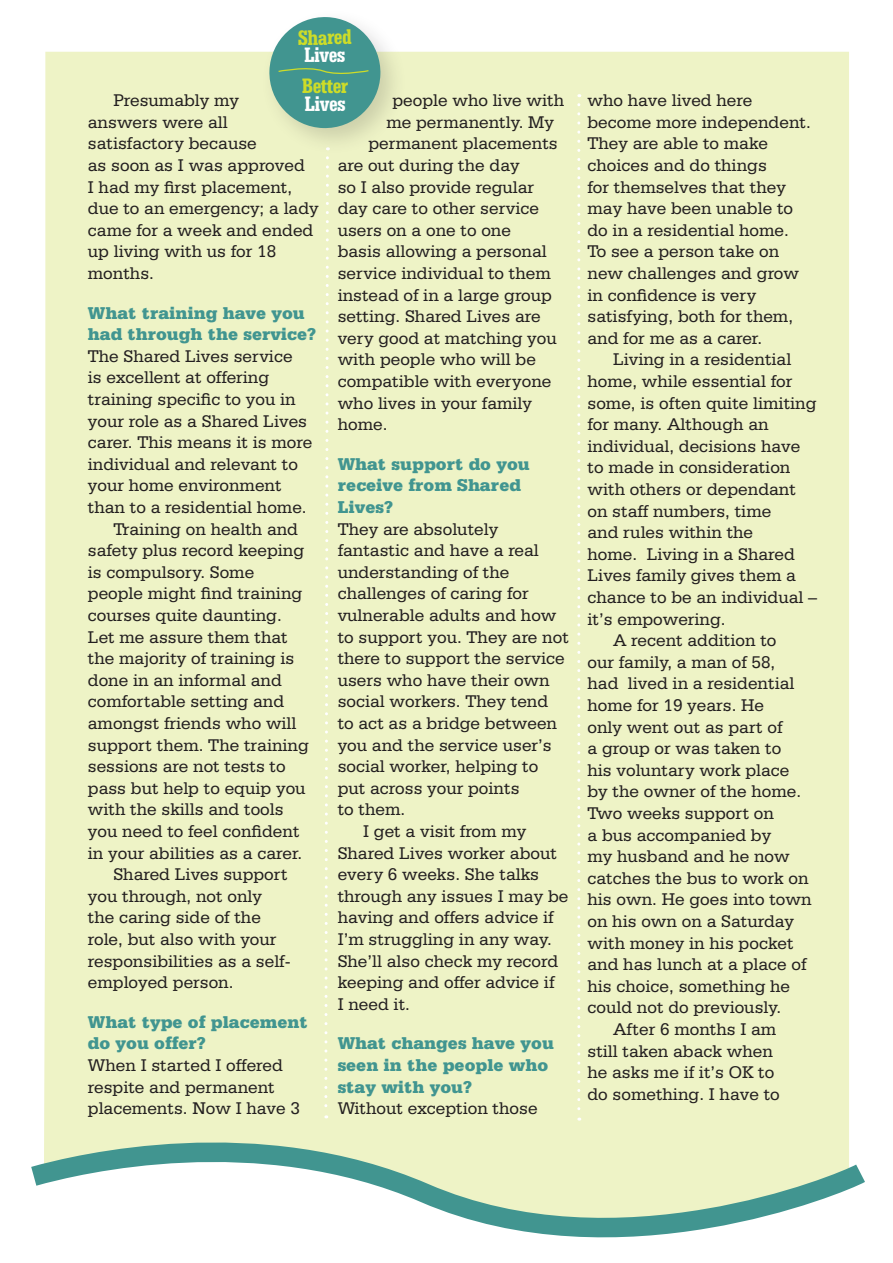
<style>
.page{position:relative;width:893px;height:1263px;background:#fff}
.page>*{position:absolute;margin:0;border:0;box-sizing:border-box;transform-origin:0 0}
.t1{font:700 condensed 22.05px/17.4px "Serifa BT";color:#cddc28}
.t2{font:700 condensed 22.05px "Serifa BT";color:#fff}
.ecxmsonormal{font:18px/21.6px "Serifa BT";color:#231f20}
.ecxmsonormal-2{font:900 18px/21.6px "Serifa BT";color:#419590}
.s1{color:#fff}
</style>
<div class="page">
<div style="left:44px;top:52px;width:805px;height:1069px;background:#eef3c6"></div>
<svg style="left:323px;top:156px;width:7px;height:962px;background:#eff4cc"></svg>
<svg style="left:577px;top:105px;width:3px;height:1015px"></svg>
<div style="left:260px;top:8px;width:148px;height:148px;background:#231f20;opacity:.17"></div>
<svg style="left:268px;top:16px;width:113px;height:113px;background:#6baba0"></svg>
<svg style="left:31px;top:1121px;width:834px;height:117px"></svg>
<p class="t1" style="left:297px;top:28px;width:56px;rotate:-1deg">Shared<br><span class="s1">Lives</span></p>
<p class="t1" style="left:301px;top:77px;width:48px;rotate:-1deg">Better</p>
<p class="t2" style="left:304px;top:91px;width:43px;rotate:-1deg">Lives</p>
<p class="ecxmsonormal" style="left:88px;top:89px;width:232px;text-indent:26px">Presumably my<br>answers were all satisfactory because<br>as soon as I was approved<br>I had my first placement, due to an emergency; a lady came for a week and ended up living with us for 18 months.</p>
<p class="ecxmsonormal-2" style="left:88px;top:301px;width:230px">What training have you had through the service?</p>
<p class="ecxmsonormal" style="left:88px;top:345px;width:226px">The Shared Lives service<br>is excellent at offering training specific to you in your role as a Shared Lives carer. This means it is more individual and relevant to your home environment than to a residential home.</p>
<p class="ecxmsonormal" style="left:88px;top:518px;width:223px;text-indent:26px">Training on health and safety plus record keeping is compulsory. Some people might find training courses quite daunting.<br>Let me assure them that the majority of training is done in an informal and comfortable setting and amongst friends who will support them. The training sessions are not tests to pass but help to equip you with the skills and tools you need to feel confident in your abilities as a carer.</p>
<p class="ecxmsonormal" style="left:88px;top:863px;width:204px;text-indent:26px">Shared Lives support you through, not only the caring side of the role, but also with your responsibilities as a self&shy;employed person.</p>
<p class="ecxmsonormal-2" style="left:88px;top:1011px;width:221px">What type of placement do you offer?</p>
<p class="ecxmsonormal" style="left:88px;top:1054px;width:214px">When I started I offered respite and permanent placements. Now I have 3</p>
<p class="ecxmsonormal" style="left:392px;top:89px;width:173px">people who live with</p>
<p class="ecxmsonormal" style="left:386px;top:111px;width:169px">me permanently. My</p>
<p class="ecxmsonormal" style="left:368px;top:132px;width:191px">permanent placements</p>
<p class="ecxmsonormal" style="left:338px;top:154px;width:183px">are out during the day</p>
<p class="ecxmsonormal" style="left:338px;top:176px;width:198px">so I also provide regular</p>
<p class="ecxmsonormal" style="left:338px;top:197px;width:203px">day care to other service</p>
<p class="ecxmsonormal" style="left:338px;top:219px;width:175px">users on a one to one</p>
<p class="ecxmsonormal" style="left:338px;top:240px;width:211px">basis allowing a personal</p>
<p class="ecxmsonormal" style="left:338px;top:262px;width:215px">service individual to them</p>
<p class="ecxmsonormal" style="left:338px;top:284px;width:216px">instead of in a large group</p>
<p class="ecxmsonormal" style="left:338px;top:305px;width:205px">setting. Shared Lives are</p>
<p class="ecxmsonormal" style="left:338px;top:327px;width:221px">very good at matching you</p>
<p class="ecxmsonormal" style="left:338px;top:348px;width:200px">with people who will be</p>
<p class="ecxmsonormal" style="left:338px;top:370px;width:215px">compatible with everyone</p>
<p class="ecxmsonormal" style="left:338px;top:392px;width:196px">who lives in your family</p>
<p class="ecxmsonormal" style="left:338px;top:413px;width:51px">home.</p>
<p class="ecxmsonormal-2" style="left:338px;top:453px;width:194px">What support do you receive from Shared<br>Lives?</p>
<p class="ecxmsonormal" style="left:338px;top:518px;width:233px">They are absolutely fantastic and have a real understanding of the challenges of caring for vulnerable adults and how to support you. They are not there to support the service users who have their own social workers. They tend<br>to act as a bridge between you and the service user’s social worker, helping to put across your points<br>to them.</p>
<p class="ecxmsonormal" style="left:338px;top:820px;width:232px;text-indent:26px">I get a visit from my<br>Shared Lives worker about every 6 weeks. She talks through any issues I may be having and offers advice if<br>I’m struggling in any way.<br>She’ll also check my record keeping and offer advice if<br>I need it.</p>
<p class="ecxmsonormal-2" style="left:338px;top:1032px;width:218px">What changes have you seen in the people who stay with you?</p>
<p class="ecxmsonormal" style="left:338px;top:1097px;width:201px">Without exception those</p>
<p class="ecxmsonormal" style="left:587px;top:89px;width:225px">who have lived here become more independent.<br>They are able to make choices and do things<br>for themselves that they may have been unable to do in a residential home.<br>To see a person take on new challenges and grow in confidence is very satisfying, both for them, and for me as a carer.</p>
<p class="ecxmsonormal" style="left:587px;top:348px;width:231px;text-indent:26px">Living in a residential home, while essential for some, is often quite limiting for many. Although an individual, decisions have to made in consideration with others or dependant on staff numbers, time<br>and rules within the<br>home. Living in a Shared<br>Lives family gives them a chance to be an individual – it’s empowering.</p>
<p class="ecxmsonormal" style="left:587px;top:629px;width:226px;text-indent:26px">A recent addition to<br>our family, a man of 58,<br>had lived in a residential home for 19 years. He<br>only went out as part of<br>a group or was taken to<br>his voluntary work place by the owner of the home.<br>Two weeks support on<br>a bus accompanied by<br>my husband and he now catches the bus to work on his own. He goes into town on his own on a Saturday with money in his pocket and has lunch at a place of his choice, something he could not do previously.</p>
<p class="ecxmsonormal" style="left:587px;top:1018px;width:194px;text-indent:26px">After 6 months I am still taken aback when he asks me if it’s OK to do something. I have to</p>
</div>
